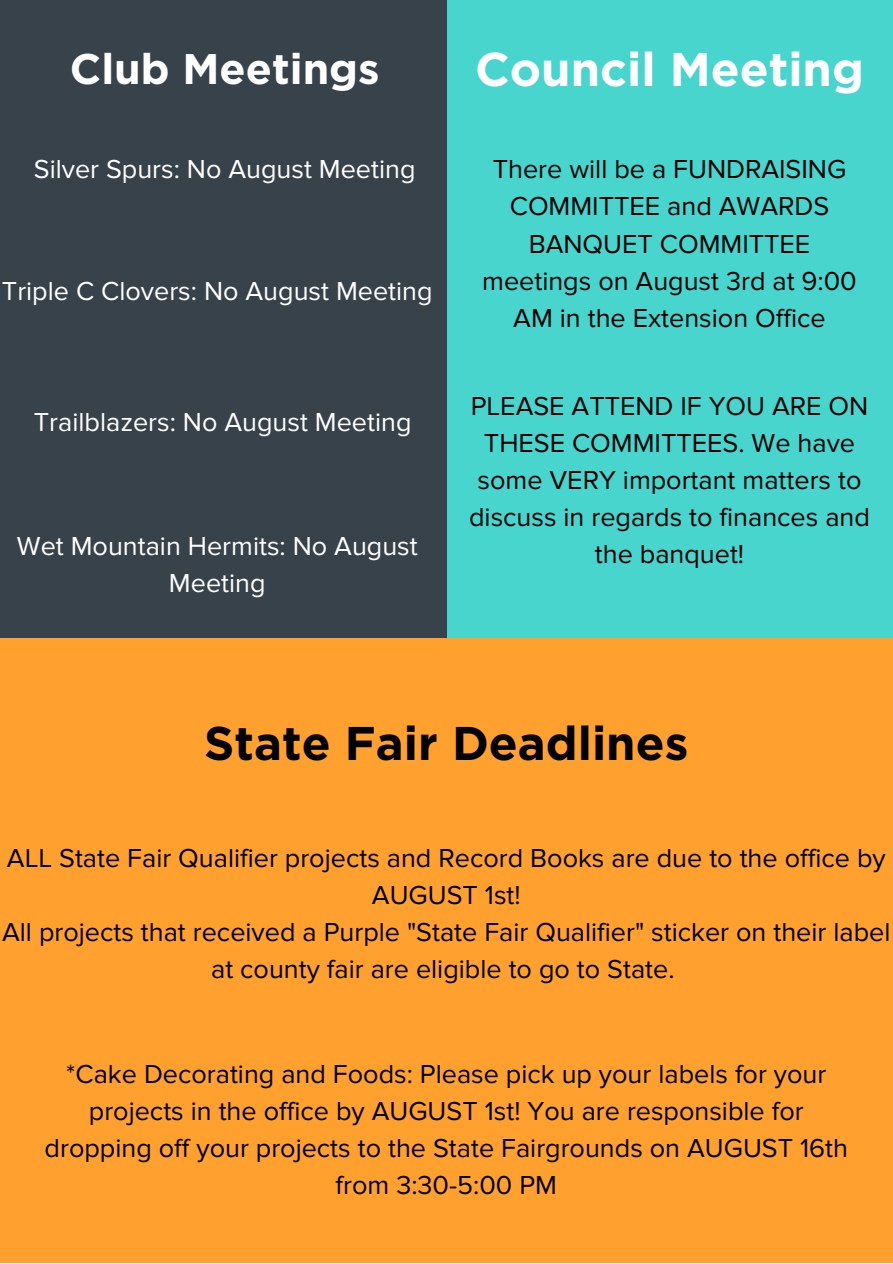
<style>
.page{position:relative;width:893px;height:1264px;background:#fff}
.page>*{position:absolute;margin:0;border:0;box-sizing:border-box;transform-origin:0 0}
.t1{font:700 47.25px "Gotham";color:#000}
.t2{font:700 47.25px "Gotham";color:#fff}
.t3{font:700 42.75px "Gotham";color:#fff}
.t4{font:27px/37px "Proxima Nova";color:#000;text-align:center}
.t5{font:27px/37px "Proxima Nova";color:#fff;text-align:center}
</style>
<div class="page">
<div style="left:0;top:0;width:892px;height:1262px;background:#47d5cd"></div>
<div style="left:0;top:0;width:446px;height:638px;background:#37424a"></div>
<div style="left:0;top:638px;width:892px;height:624px;background:#ffa02f"></div>
<h2 class="t3" style="left:70px;top:44px;width:311px">Club Meetings</h2>
<p class="t5" style="left:34px;top:151px;width:383px">Silver Spurs: No August Meeting</p>
<p class="t5" style="left:2px;top:273px;width:432px">Triple C Clovers: No August Meeting</p>
<p class="t5" style="left:34px;top:404px;width:379px">Trailblazers: No August Meeting</p>
<p class="t5" style="left:17px;top:528px;width:402px">Wet Mountain Hermits: No August<br>Meeting</p>
<h1 class="t2" style="left:475px;top:42px;width:390px">Council Meeting</h1>
<p class="t4" style="left:482px;top:151px;width:376px">There will be a FUNDRAISING<br>COMMITTEE and AWARDS<br>BANQUET COMMITTEE meetings on August 3rd at 9:00<br>AM in the Extension Office</p>
<p class="t4" style="left:469px;top:388px;width:402px">PLEASE ATTEND IF YOU ARE ON<br>THESE COMMITTEES. We have some VERY important matters to discuss in regards to finances and the banquet!</p>
<h1 class="t1" style="left:204px;top:716px;width:485px">State Fair Deadlines</h1>
<p class="t4" style="left:2px;top:839px;width:889px">ALL State Fair Qualifier projects and Record Books are due to the office by AUGUST 1st!<br>All projects that received a Purple "State Fair Qualifier" sticker on their label at county fair are eligible to go to State.</p>
<p class="t4" style="left:45px;top:1056px;width:804px">*Cake Decorating and Foods: Please pick up your labels for your projects in the office by AUGUST 1st! You are responsible for dropping off your projects to the State Fairgrounds on AUGUST 16th from 3:30-5:00 PM</p>
</div>
